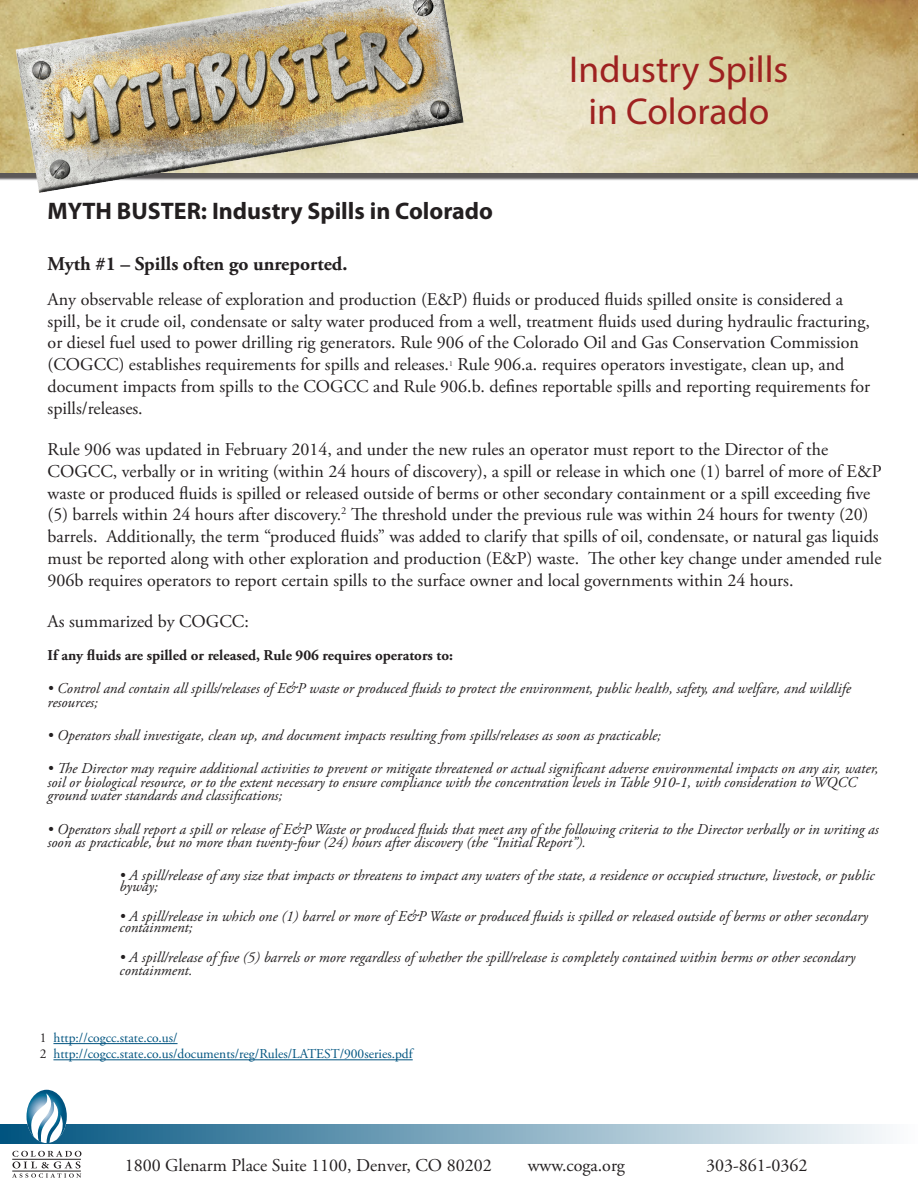
<style>
.page{position:relative;width:918px;height:1188px;background:#fff}
.page>*{position:absolute;margin:0;border:0;box-sizing:border-box;transform-origin:0 0}
.t1{font:37.5px/42px "Myriad Pro";color:#9e2120;text-align:center}
.Headline_Font{font:700 24px "Myriad Pro";color:#231f20}
.Sub_head{font:700 19.5px "Adobe Garamond Pro";color:#231f20}
.Body_copy{font:18px/21.8px "Adobe Garamond Pro";color:#231f20}
.Body_copy-2{font:italic 15px/13.5px "Adobe Garamond Pro";color:#231f20}
.Body_copy-3{font:700 15px "Adobe Garamond Pro";color:#231f20}
.Reference_body_copy{font:13.5px "Adobe Garamond Pro";color:#005480}
.Body_copy-4{font:7.5px "Adobe Garamond Pro";color:#231f20}
.s1{color:#231f20}
</style>
<div class="page">
<div style="left:0;top:0;width:918px;height:181px;background:#231f20;opacity:.75"></div>
<img style="left:486px;top:0;width:432px;height:173px">
<img style="left:0;top:0;width:486px;height:193px">
<hr style="left:53px;top:1043px;width:125px;height:1px;background:#005480">
<hr style="left:53px;top:1059px;width:360px;height:1px;background:#005480">
<div style="left:0;top:1124px;width:918px;height:20px;background:linear-gradient(to right,#00537f,#fdfdfe)"></div>
<svg style="left:12px;top:1151px;width:69px;height:27px"></svg>
<hr style="left:12px;top:1159px;width:69px;height:1px;background:#231f20">
<hr style="left:12px;top:1171px;width:69px;height:1px;background:#231f20">
<svg style="left:27px;top:1090px;width:40px;height:53px"></svg>
<h1 class="t1" style="left:569px;top:48px;width:221px">Industry Spills in Colorado</h1>
<p class="Headline_Font" style="left:48px;top:198px;width:447px">MYTH BUSTER: Industry Spills in Colorado</p>
<p class="Sub_head" style="left:48px;top:252px;width:301px">Myth #1 – Spills often go unreported.</p>
<p class="Body_copy" style="left:48px;top:289px;width:824px">Any observable release of exploration and production (E&amp;P) fluids or produced fluids spilled onsite is considered a spill, be it crude oil, condensate or salty water produced from a well, treatment fluids used during hydraulic fracturing, or diesel fuel used to power drilling rig generators. Rule 906 of the Colorado Oil and Gas Conservation Commission (COGCC) establishes requirements for spills and releases.</p>
<p class="Body_copy" style="left:48px;top:354px;width:824px;text-indent:410px">Rule 906.a. requires operators investigate, clean up, and document impacts from spills to the COGCC and Rule 906.b. defines reportable spills and reporting requirements for spills/releases.</p>
<p class="Body_copy" style="left:48px;top:439px;width:836px">Rule 906 was updated in February 2014, and under the new rules an operator must report to the Director of the COGCC, verbally or in writing (within 24 hours of discovery), a spill or release in which one (1) barrel of more of E&amp;P waste or produced fluids is spilled or released outside of berms or other secondary containment or a spill exceeding five (5) barrels within 24 hours after discovery.<sup>2</sup> The threshold under the previous rule was within 24 hours for twenty (20) barrels. Additionally, the term “produced fluids” was added to clarify that spills of oil, condensate, or natural gas liquids must be reported along with other exploration and production (E&amp;P) waste. The other key change under amended rule 906b requires operators to report certain spills to the surface owner and local governments within 24 hours.</p>
<p class="Body_copy" style="left:48px;top:611px;width:203px">As summarized by COGCC:</p>
<p class="Body_copy-3" style="left:48px;top:647px;width:407px">If any fluids are spilled or released, Rule 906 requires operators to:</p>
<p class="Body_copy-2" style="left:48px;top:682px;width:805px">• Control and contain all spills/releases of E&amp;P waste or produced fluids to protect the environment, public health, safety, and welfare, and wildlife resources;</p>
<p class="Body_copy-2" style="left:48px;top:729px;width:615px">• Operators shall investigate, clean up, and document impacts resulting from spills/releases as soon as practicable;</p>
<p class="Body_copy-2" style="left:48px;top:762px;width:833px">• The Director may require additional activities to prevent or mitigate threatened or actual significant adverse environmental impacts on any air, water, soil or biological resource, or to the extent necessary to ensure compliance with the concentration levels in Table 910-1, with consideration to WQCC ground water standards and classifications;</p>
<p class="Body_copy-2" style="left:48px;top:823px;width:833px">• Operators shall report a spill or release of E&amp;P Waste or produced fluids that meet any of the following criteria to the Director verbally or in writing as soon as practicable, but no more than twenty-four (24) hours after discovery (the “Initial Report”).</p>
<p class="Body_copy-2" style="left:120px;top:869px;width:756px">• A spill/release of any size that impacts or threatens to impact any waters of the state, a residence or occupied structure, livestock, or public</p>
<p class="Body_copy-4" style="left:449px;top:359px;width:5px">1</p>
<p class="Body_copy-2" style="left:120px;top:880px;width:40px">byway;</p>
<p class="Body_copy-2" style="left:120px;top:910px;width:750px">• A spill/release in which one (1) barrel or more of E&amp;P Waste or produced fluids is spilled or released outside of berms or other secondary</p>
<p class="Body_copy-2" style="left:120px;top:920px;width:74px">containment;</p>
<p class="Body_copy-2" style="left:120px;top:951px;width:737px">• A spill/release of five (5) barrels or more regardless of whether the spill/release is completely contained within berms or other secondary containment.</p>
<p class="Reference_body_copy" style="left:40px;top:1030px;width:139px"><span class="s1">1</span> http://cogcc.state.co.us/</p>
<p class="Reference_body_copy" style="left:40px;top:1046px;width:374px"><span class="s1">2</span> http://cogcc.state.co.us/documents/reg/Rules/LATEST/900series.pdf</p>
<p class="Body_copy" style="left:125px;top:1155px;width:369px">1800 Glenarm Place Suite 1100, Denver, CO 80202</p>
<p class="Body_copy" style="left:528px;top:1155px;width:99px">www.coga.org</p>
<p class="Body_copy" style="left:706px;top:1155px;width:103px">303-861-0362</p>
</div>
